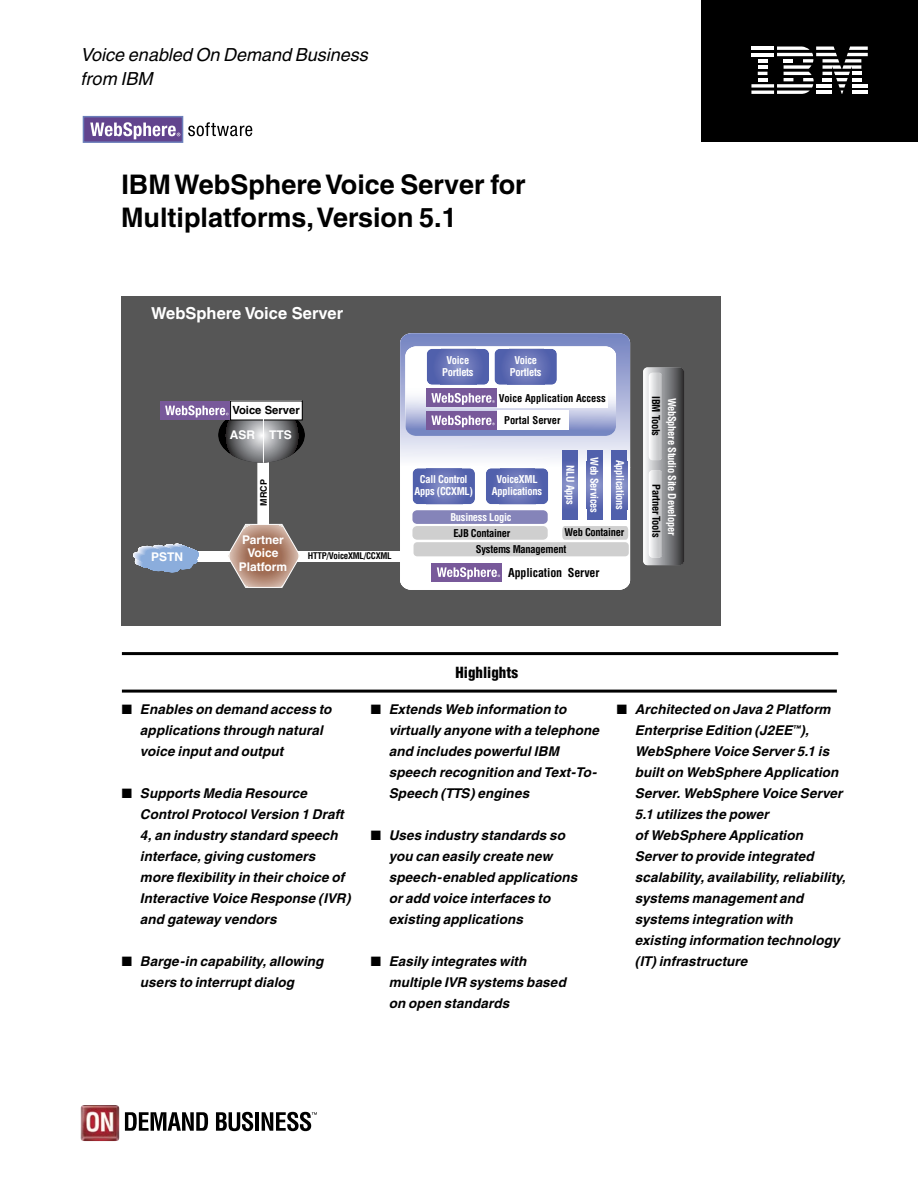
<style>
.page{position:relative;width:918px;height:1188px;background:#fff}
.page>*{position:absolute;margin:0;border:0;box-sizing:border-box;transform-origin:0 0}
.t1{font:700 27px/33px "Helvetica";color:#000}
.t2{font:italic 18px/24px "Helvetica";color:#000}
.t3{font:700 16.5px "Helvetica";color:#fff}
.t4{font:900 condensed 15px "Helvetica";color:#000}
.Highlight{font:italic 700 13.5px/21px "Helvetica";letter-spacing:.01em;color:#000}
.t5{font:700 12px/13.5px "Helvetica";color:#fff;text-align:center}
.t6{font:700 condensed 12px "Helvetica";letter-spacing:-.01em;color:#000}
.t7{font:700 11.25px "Helvetica";color:#000}
.t8{font:700 condensed 10.5px/12px "Helvetica";letter-spacing:-.025em;color:#fff;text-align:center}
.t9{font:700 condensed 10.5px "Helvetica";letter-spacing:-.025em;color:#000}
.t10{font:700 condensed 10.5px/22.2px "Helvetica";color:#000}
.t11{font:700 condensed 9px "Helvetica";letter-spacing:-.025em;color:#000}
.t12{font:700 9px "Helvetica";color:#000}
</style>
<div class="page">
<div style="left:701px;top:0;width:217px;height:141px;background:#000"></div>
<svg style="left:751px;top:47px;width:117px;height:47px"></svg>
<hr style="left:816px;top:91px;width:16px;height:3px;background:#fff">
<hr style="left:751px;top:91px;width:23px;height:3px;background:#fff">
<hr style="left:122px;top:652px;width:716px;height:3px;background:#000">
<hr style="left:122px;top:690px;width:715px;height:3px;background:#000">
<div style="left:83px;top:117px;width:100px;height:25px;background:#62448e"></div>
<div style="left:83px;top:116px;width:100px;height:27px;border:1px solid #6b7eba"></div>
<svg style="left:188px;top:122px;width:64px;height:14px"></svg>
<svg style="left:90px;top:122px;width:90px;height:17px"></svg>
<img style="left:81px;top:1105px;width:38px;height:36px">
<svg style="left:125px;top:1112px;width:83px;height:19px"></svg>
<svg style="left:216px;top:1112px;width:37px;height:19px"></svg>
<hr style="left:255px;top:1112px;width:4px;height:19px;background:#000">
<svg style="left:262px;top:1112px;width:55px;height:19px"></svg>
<div style="left:121px;top:296px;width:600px;height:329px;background:#565656"></div>
<div style="left:643px;top:367px;width:41px;height:198px;background:linear-gradient(to right,#fcfeff,#343437);border-radius:4px"></div>
<svg style="left:649px;top:373px;width:14px;height:87px"></svg>
<svg style="left:649px;top:470px;width:14px;height:88px"></svg>
<svg style="left:400px;top:333px;width:230px;height:257px;background:#dce0ef"></svg>
<svg style="left:405px;top:346px;width:211px;height:90px;background:#d7dbed"></svg>
<div style="left:192px;top:551px;width:212px;height:10px;background:#fff"></div>
<div style="left:414px;top:542px;width:215px;height:14px;background:#cfcfcf;border-radius:4px"></div>
<div style="left:258px;top:461px;width:10px;height:64px;background:#fff"></div>
<div style="left:257px;top:460px;width:12px;height:65px;border:1px solid #fff"></div>
<svg style="left:218px;top:407px;width:87px;height:56px;background:#717274"></svg>
<div style="left:160px;top:401px;width:71px;height:19px;background:#78599a"></div>
<svg style="left:165px;top:405px;width:63px;height:12px"></svg>
<div style="left:231px;top:401px;width:71px;height:19px;background:#fff"></div>
<hr style="left:263px;top:418px;width:1px;height:45px;background:#fff">
<svg style="left:227px;top:524px;width:74px;height:64px"></svg>
<svg style="left:133px;top:543px;width:68px;height:30px"></svg>
<div style="left:426px;top:388px;width:71px;height:19px;background:#78599a"></div>
<svg style="left:431px;top:393px;width:64px;height:12px"></svg>
<div style="left:497px;top:388px;width:111px;height:19px;background:#fff"></div>
<div style="left:426px;top:411px;width:71px;height:19px;background:#78599a"></div>
<svg style="left:431px;top:415px;width:64px;height:12px"></svg>
<div style="left:497px;top:411px;width:72px;height:19px;background:#fff"></div>
<div style="left:431px;top:563px;width:71px;height:19px;background:#78599a"></div>
<svg style="left:437px;top:567px;width:63px;height:12px"></svg>
<div style="left:502px;top:563px;width:111px;height:19px;background:#fff"></div>
<svg style="left:413px;top:468px;width:62px;height:36px;background:#6370b5"></svg>
<svg style="left:486px;top:468px;width:62px;height:36px;background:#6370b5"></svg>
<div style="left:412px;top:510px;width:136px;height:14px;background:#8584b9;border-radius:5px"></div>
<div style="left:412px;top:526px;width:136px;height:14px;background:#cfcfcf;border-radius:5px"></div>
<svg style="left:562px;top:526px;width:66px;height:14px"></svg>
<svg style="left:427px;top:349px;width:62px;height:36px;background:#626fb4"></svg>
<svg style="left:494px;top:349px;width:63px;height:36px;background:#6572b6"></svg>
<svg style="left:612px;top:450px;width:15px;height:70px"></svg>
<svg style="left:587px;top:450px;width:16px;height:70px"></svg>
<svg style="left:562px;top:450px;width:16px;height:69px"></svg>
<p class="t2" style="left:81px;top:42px;width:289px">Voice enabled On Demand Business from IBM</p>
<p class="t1" style="left:121px;top:168px;width:406px">IBM WebSphere Voice Server for<br>Multiplatforms, Version 5.1</p>
<p class="t3" style="left:151px;top:304px;width:193px">WebSphere Voice Server</p>
<p class="t7" style="left:233px;top:403px;width:69px">Voice Server</p>
<p class="t5" style="left:230px;top:428px;width:63px">ASR TTS</p>
<p class="t5" style="left:151px;top:550px;width:34px">PSTN</p>
<p class="t12" style="left:258px;top:506px;width:28px;rotate:-90deg">MRCP</p>
<p class="t5" style="left:239px;top:532px;width:50px">Partner<br>Voice<br>Platform</p>
<p class="t11" style="left:308px;top:551px;width:85px">HTTP/VoiceXML/CCXML</p>
<p class="t8" style="left:442px;top:354px;width:33px">Voice<br>Portlets</p>
<p class="t8" style="left:510px;top:354px;width:33px">Voice<br>Portlets</p>
<p class="t10" style="left:504px;top:387px;width:103px;text-indent:-5px">Voice Application Access<br>Portal Server</p>
<p class="t8" style="left:600px;top:457px;width:57px;rotate:90deg">Web Services</p>
<p class="t8" style="left:626px;top:460px;width:52px;rotate:90deg">Applications</p>
<p class="t8" style="left:576px;top:465px;width:41px;rotate:90deg">NLU Apps</p>
<p class="t8" style="left:414px;top:473px;width:60px">Call Control<br>Apps (CCXML)</p>
<p class="t8" style="left:492px;top:473px;width:52px">VoiceXML<br>Applications</p>
<p class="t8" style="left:450px;top:511px;width:63px">Business Logic</p>
<p class="t9" style="left:454px;top:526px;width:58px">EJB Container</p>
<p class="t9" style="left:476px;top:542px;width:92px">Systems Management</p>
<p class="t9" style="left:564px;top:526px;width:61px">Web Container</p>
<p class="t6" style="left:508px;top:565px;width:93px">Application Server</p>
<p class="t9" style="left:662px;top:396px;width:42px;rotate:90deg">IBM Tools</p>
<p class="t8" style="left:678px;top:398px;width:139px;rotate:90deg">WebSphere Studio Site Developer</p>
<p class="t9" style="left:663px;top:484px;width:55px;rotate:90deg">Partner Tools</p>
<p class="Highlight" style="left:140px;top:699px;width:193px">Enables on demand access to applications through natural voice input and output</p>
<p class="Highlight" style="left:140px;top:783px;width:212px">Supports Media Resource<br>Control Protocol Version 1 Draft<br>4, an industry standard speech interface, giving customers more flexibility in their choice of<br>Interactive Voice Response (IVR) and gateway vendors</p>
<p class="Highlight" style="left:140px;top:951px;width:185px">Barge-in capability, allowing users to interrupt dialog</p>
<p class="t4" style="left:456px;top:663px;width:64px">Highlights</p>
<p class="Highlight" style="left:389px;top:699px;width:212px">Extends Web information to virtually anyone with a telephone and includes powerful IBM speech recognition and Text-To-<br>Speech (TTS) engines</p>
<p class="Highlight" style="left:389px;top:825px;width:190px">Uses industry standards so you can easily create new speech-enabled applications or add voice interfaces to existing applications</p>
<p class="Highlight" style="left:389px;top:951px;width:179px">Easily integrates with multiple IVR systems based on open standards</p>
<p class="Highlight" style="left:635px;top:699px;width:212px">Architected on Java 2 Platform<br>Enterprise Edition (J2EE<sup>™</sup>),<br>WebSphere Voice Server 5.1 is built on WebSphere Application<br>Server. WebSphere Voice Server<br>5.1 utilizes the power<br>of WebSphere Application<br>Server to provide integrated scalability, availability, reliability, systems management and systems integration with existing information technology (IT) infrastructure</p>
</div>
